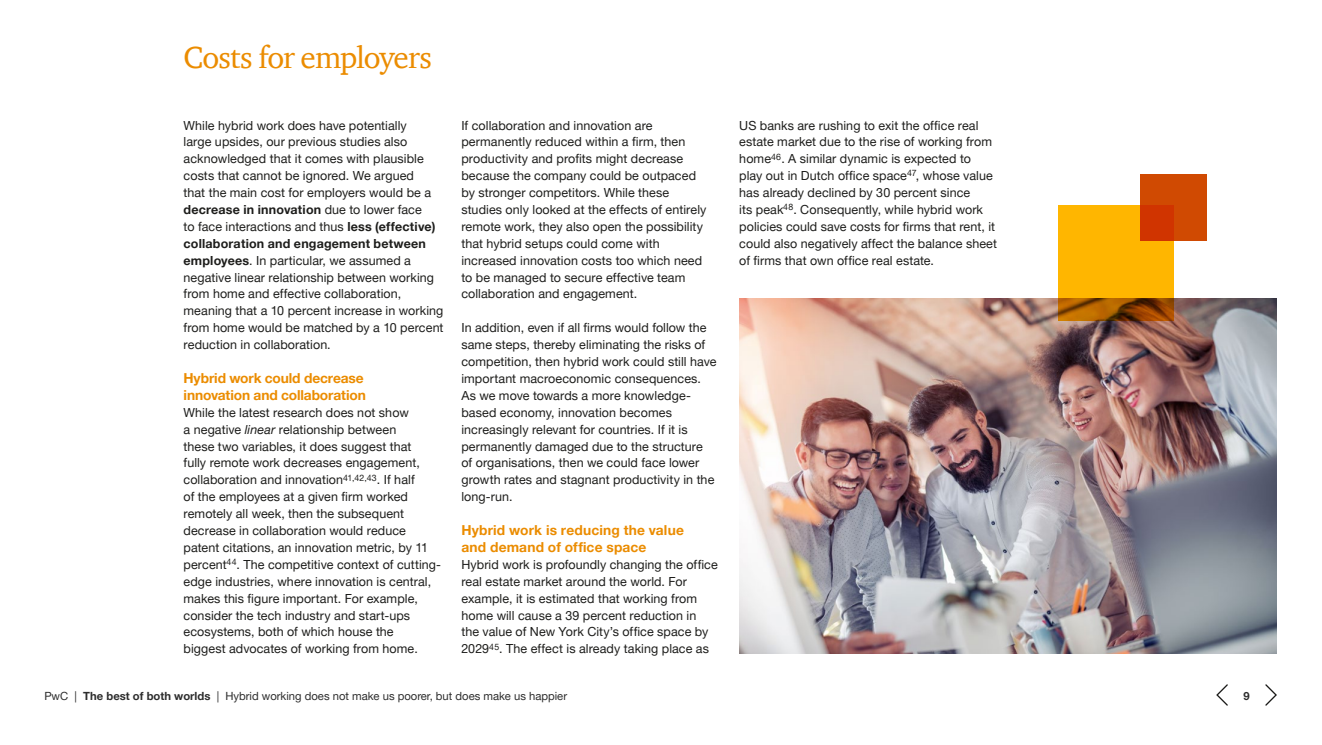
<style>
.page{position:relative;width:1322px;height:745px;background:#fff}
.page>*{position:absolute;margin:0;border:0;box-sizing:border-box;transform-origin:0 0}
.t1{font:31.25px "ITC Charter Com";letter-spacing:-.03em;color:#eb8c00}
.t2{font:700 13.75px/16.9px "Helvetica Neue LT Pro";letter-spacing:-.005em;color:#eb8c00}
.t3{font:12.5px/16.9px "Helvetica Neue LT Pro";letter-spacing:.005em;color:#1d1d1b}
.t4{font:11.25px "Helvetica Neue LT Pro";color:#2d2d2d}
.t5{font:700 11.25px "Helvetica Neue LT Pro";color:#2d2d2d}
.s1{font-weight:700}
.s2{font-style:italic}
</style>
<div class="page">
<svg style="left:1216px;top:684px;width:12px;height:21px"></svg>
<svg style="left:1265px;top:684px;width:12px;height:21px"></svg>
<img style="left:739px;top:298px;width:538px;height:355px">
<svg style="left:1058px;top:206px;width:115px;height:115px;background:#e79f00"></svg>
<svg style="left:1140px;top:174px;width:66px;height:67px;background:#d04301"></svg>
<p class="t1" style="left:184px;top:38px;width:250px">Costs for employers</p>
<p class="t3" style="left:184px;top:116px;width:261px">While hybrid work does have potentially<br>large upsides, our previous studies also acknowledged that it comes with plausible costs that cannot be ignored. We argued<br>that the main cost for employers would be a <span class="s1">decrease in innovation</span> due to lower face<br>to face interactions and thus <span class="s1">less (effective) collaboration and engagement between employees</span>. In particular, we assumed a negative linear relationship between working from home and effective collaboration, meaning that a 10 percent increase in working from home would be matched by a 10 percent reduction in collaboration.</p>
<p class="t2" style="left:184px;top:369px;width:184px">Hybrid work could decrease innovation and collaboration</p>
<p class="t3" style="left:184px;top:403px;width:259px">While the latest research does not show<br>a negative <span class="s2">linear</span> relationship between<br>these two variables, it does suggest that<br>fully remote work decreases engagement, collaboration and innovation<sup>41,42,43</sup>. If half<br>of the employees at a given firm worked remotely all week, then the subsequent decrease in collaboration would reduce patent citations, an innovation metric, by 11 percent<sup>44</sup>. The competitive context of cutting&shy;edge industries, where innovation is central, makes this figure important. For example, consider the tech industry and start-ups ecosystems, both of which house the<br>biggest advocates of working from home.</p>
<p class="t3" style="left:461px;top:116px;width:246px">If collaboration and innovation are permanently reduced within a firm, then productivity and profits might decrease because the company could be outpaced by stronger competitors. While these studies only looked at the effects of entirely remote work, they also open the possibility that hybrid setups could come with increased innovation costs too which need to be managed to secure effective team collaboration and engagement.</p>
<p class="t3" style="left:461px;top:319px;width:257px">In addition, even if all firms would follow the same steps, thereby eliminating the risks of competition, then hybrid work could still have important macroeconomic consequences.<br>As we move towards a more knowledge&shy;based economy, innovation becomes increasingly relevant for countries. If it is permanently damaged due to the structure of organisations, then we could face lower growth rates and stagnant productivity in the long-run.</p>
<p class="t2" style="left:461px;top:521px;width:224px">Hybrid work is reducing the value and demand of office space</p>
<p class="t3" style="left:461px;top:555px;width:258px">Hybrid work is profoundly changing the office real estate market around the world. For example, it is estimated that working from home will cause a 39 percent reduction in<br>the value of New York City’s office space by 2029<sup>45</sup>. The effect is already taking place as</p>
<p class="t3" style="left:739px;top:116px;width:259px">US banks are rushing to exit the office real estate market due to the rise of working from home<sup>46</sup>. A similar dynamic is expected to play out in Dutch office space<sup>47</sup>, whose value has already declined by 30 percent since<br>its peak<sup>48</sup>. Consequently, while hybrid work policies could save costs for firms that rent, it could also negatively affect the balance sheet of firms that own office real estate.</p>
<p class="t4" style="left:44px;top:688px;width:524px">PwC | <span class="s1">The best of both worlds</span> | Hybrid working does not make us poorer, but does make us happier</p>
<p class="t5" style="left:1243px;top:688px;width:8px">9</p>
</div>
